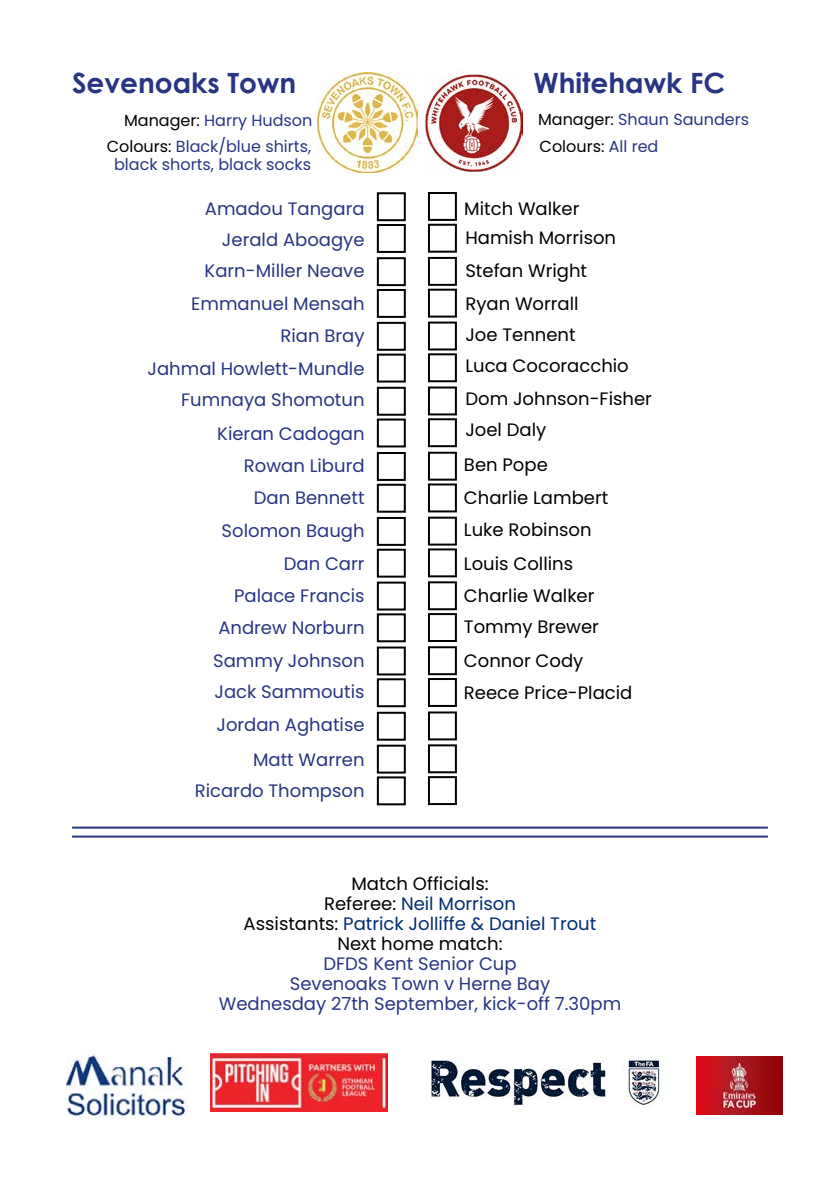
<style>
.page{position:relative;width:840px;height:1191px;background:#fff}
.page>*{position:absolute;margin:0;border:0;box-sizing:border-box;transform-origin:0 0}
.t1{font:700 28px "Century Gothic";color:#283583}
.t2{font:18px/32.4px "Poppins";color:#283583;text-align:right}
.t3{font:18px/31.8px "Poppins";color:#000}
.t4{font:16px/26px "Poppins";color:#283583;text-align:right}
.t5{font:16px "Poppins";color:#000}
.s1{color:#000}
.s2{color:#283583}
.s3{color:#002d74}
</style>
<div class="page">
<img style="left:317px;top:72px;width:101px;height:100px">
<div style="left:376px;top:192px;width:29px;height:29px;border:2px solid #000"></div>
<div style="left:376px;top:224px;width:29px;height:29px;border:2px solid #000"></div>
<div style="left:376px;top:257px;width:29px;height:29px;border:2px solid #000"></div>
<div style="left:376px;top:289px;width:29px;height:29px;border:2px solid #000"></div>
<div style="left:376px;top:322px;width:29px;height:29px;border:2px solid #000"></div>
<div style="left:376px;top:353px;width:29px;height:29px;border:2px solid #000"></div>
<div style="left:376px;top:387px;width:29px;height:29px;border:2px solid #000"></div>
<div style="left:376px;top:418px;width:29px;height:29px;border:2px solid #000"></div>
<div style="left:376px;top:452px;width:29px;height:29px;border:2px solid #000"></div>
<div style="left:376px;top:484px;width:29px;height:29px;border:2px solid #000"></div>
<div style="left:376px;top:517px;width:29px;height:29px;border:2px solid #000"></div>
<div style="left:376px;top:549px;width:29px;height:28px;border:2px solid #000"></div>
<div style="left:376px;top:581px;width:29px;height:29px;border:2px solid #000"></div>
<div style="left:376px;top:613px;width:29px;height:29px;border:2px solid #000"></div>
<div style="left:376px;top:646px;width:29px;height:29px;border:2px solid #000"></div>
<div style="left:376px;top:678px;width:29px;height:29px;border:2px solid #000"></div>
<div style="left:376px;top:711px;width:29px;height:29px;border:2px solid #000"></div>
<div style="left:376px;top:744px;width:29px;height:29px;border:2px solid #000"></div>
<div style="left:376px;top:776px;width:29px;height:29px;border:2px solid #000"></div>
<div style="left:427px;top:192px;width:29px;height:29px;border:2px solid #000"></div>
<div style="left:427px;top:224px;width:29px;height:29px;border:2px solid #000"></div>
<div style="left:427px;top:257px;width:29px;height:29px;border:2px solid #000"></div>
<div style="left:427px;top:289px;width:29px;height:28px;border:2px solid #000"></div>
<div style="left:427px;top:321px;width:29px;height:29px;border:2px solid #000"></div>
<div style="left:427px;top:353px;width:29px;height:29px;border:2px solid #000"></div>
<div style="left:427px;top:386px;width:29px;height:29px;border:2px solid #000"></div>
<div style="left:427px;top:418px;width:29px;height:29px;border:2px solid #000"></div>
<div style="left:427px;top:452px;width:29px;height:28px;border:2px solid #000"></div>
<div style="left:427px;top:483px;width:29px;height:29px;border:2px solid #000"></div>
<div style="left:427px;top:516px;width:29px;height:29px;border:2px solid #000"></div>
<div style="left:427px;top:548px;width:29px;height:29px;border:2px solid #000"></div>
<div style="left:427px;top:581px;width:29px;height:29px;border:2px solid #000"></div>
<div style="left:427px;top:613px;width:29px;height:29px;border:2px solid #000"></div>
<div style="left:427px;top:646px;width:29px;height:29px;border:2px solid #000"></div>
<div style="left:427px;top:678px;width:29px;height:29px;border:2px solid #000"></div>
<div style="left:427px;top:711px;width:29px;height:29px;border:2px solid #000"></div>
<div style="left:427px;top:744px;width:29px;height:29px;border:2px solid #000"></div>
<div style="left:427px;top:776px;width:29px;height:29px;border:2px solid #000"></div>
<hr style="left:72px;top:835px;width:695px;height:2px;background:#283583">
<hr style="left:72px;top:826px;width:695px;height:2px;background:#283583">
<img style="left:431px;top:1060px;width:232px;height:48px">
<img style="left:66px;top:1053px;width:121px;height:66px">
<img style="left:210px;top:1053px;width:177px;height:58px">
<img style="left:696px;top:1056px;width:86px;height:58px">
<img style="left:425px;top:70px;width:97px;height:102px">
<h1 class="t1" style="left:72px;top:62px;width:226px">Sevenoaks Town</h1>
<p class="t4" style="left:107px;top:107px;width:207px"><span class="s1">Manager:</span> Harry Hudson<br><span class="s1">Colours:</span> Black/blue shirts,</p>
<p class="t4" style="left:114px;top:151px;width:198px">black shorts, black socks</p>
<p class="t2" style="left:204px;top:193px;width:161px;line-height:31.4px">Amadou Tangara<br>Jerald Aboagye<br>Karn-Miller Neave</p>
<p class="t2" style="left:147px;top:288px;width:218px">Emmanuel Mensah<br>Rian Bray<br>Jahmal Howlett-Mundle</p>
<p class="t2" style="left:181px;top:383px;width:185px;line-height:33.8px">Fumnaya Shomotun<br>Kieran Cadogan</p>
<p class="t2" style="left:213px;top:449px;width:153px">Rowan Liburd<br>Dan Bennett<br>Solomon Baugh<br>Dan Carr<br>Palace Francis<br>Andrew Norburn<br>Sammy Johnson<br>Jack Sammoutis<br>Jordan Aghatise</p>
<p class="t2" style="left:195px;top:743px;width:171px;line-height:31.4px">Matt Warren<br>Ricardo Thompson</p>
<h1 class="t1" style="left:533px;top:62px;width:193px">Whitehawk FC</h1>
<p class="t4" style="left:537px;top:106px;width:212px"><span class="s1">Manager:</span> Shaun Saunders</p>
<p class="t5" style="left:539px;top:137px;width:120px">Colours: <span class="s2">All red</span></p>
<p class="t3" style="left:464px;top:192px;width:117px">Mitch Walker</p>
<p class="t3" style="left:465px;top:222px;width:188px">Hamish Morrison<br>Stefan Wright<br>Ryan Worrall<br>Joe Tennent<br>Luca Cocoracchio<br>Dom Johnson-Fisher<br>Joel Daly</p>
<p class="t3" style="left:463px;top:448px;width:146px;line-height:33px">Ben Pope<br>Charlie Lambert<br>Luke Robinson<br>Louis Collins</p>
<p class="t3" style="left:463px;top:580px;width:136px;line-height:31.2px">Charlie Walker<br>Tommy Brewer</p>
<p class="t3" style="left:463px;top:644px;width:170px;line-height:32.6px">Connor Cody<br>Reece Price-Placid</p>
<p class="t3" style="left:243px;top:873px;width:354px;line-height:20px;text-align:center">Match Officials:<br>Referee: <span class="s3">Neil Morrison<br></span>Assistants: <span class="s3">Patrick Jolliffe &amp; Daniel Trout<br></span>Next home match:</p>
<p class="t2" style="left:219px;top:953px;width:404px;line-height:20px;text-align:center">DFDS Kent Senior Cup<br>Sevenoaks Town v Herne Bay<br>Wednesday 27th September, kick-off 7.30pm</p>
</div>
